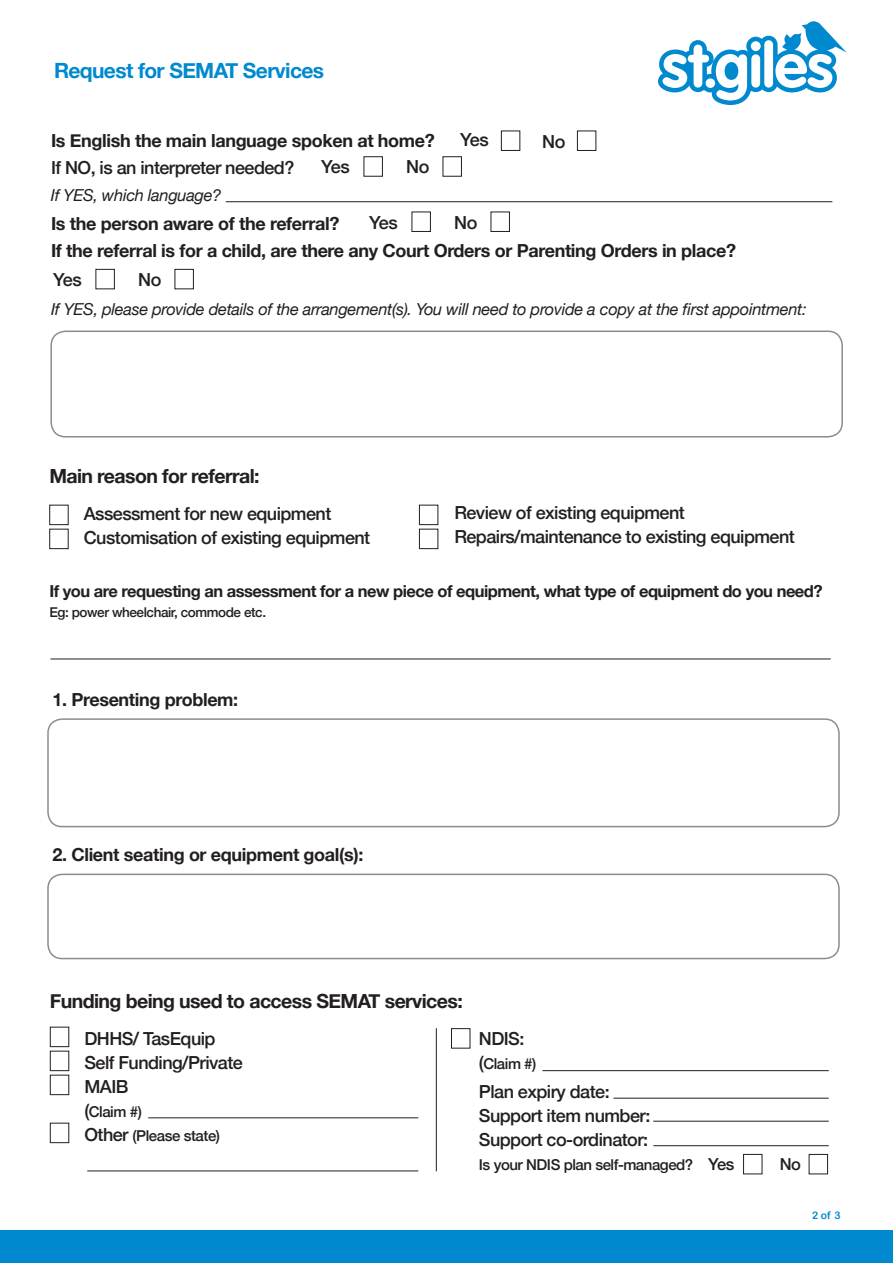
<style>
.page{position:relative;width:893px;height:1263px;background:#fff}
.page>*{position:absolute;margin:0;border:0;box-sizing:border-box;transform-origin:0 0}
.t1{font:700 21px "Helvetica Neue";letter-spacing:-.03em;color:#0089cf}
.t2{font:700 19.5px "Helvetica Neue";letter-spacing:-.03em;color:#231f20}
.t3{font:500 18px/24px "Helvetica Neue";letter-spacing:-.03em;color:#231f20}
.t4{font:700 18px/27px "Helvetica Neue";letter-spacing:-.02em;color:#231f20}
.t5{font:italic 16.5px "Helvetica Neue";letter-spacing:-.02em;color:#231f20}
.t6{font:700 16.5px "Helvetica Neue";letter-spacing:-.03em;color:#231f20}
.t7{font:500 16.5px "Helvetica Neue";color:#231f20}
.t8{font:500 15px/24px "Helvetica Neue";letter-spacing:-.03em;color:#231f20}
.t9{font:500 13.5px "Helvetica Neue";letter-spacing:-.03em;color:#231f20}
.t10{font:10.5px "Arial Rounded MT Bold";color:#0089cf}
.s1{font-size:18px}
</style>
<div class="page">
<div style="left:0;top:1231px;width:893px;height:32px;background:#0089cf"></div>
<svg style="left:658px;top:21px;width:189px;height:84px"></svg>
<div style="left:47px;top:718px;width:793px;height:109px;border:2px solid #8a8c8f;border-radius:14px"></div>
<div style="left:47px;top:873px;width:793px;height:86px;border:2px solid #8a8c8f;border-radius:14px"></div>
<div style="left:50px;top:1027px;width:19px;height:20px;border:1px solid #231f20"></div>
<div style="left:451px;top:1028px;width:19px;height:20px;border:1px solid #231f20"></div>
<div style="left:50px;top:1075px;width:19px;height:20px;border:1px solid #231f20"></div>
<div style="left:50px;top:1051px;width:19px;height:20px;border:1px solid #231f20"></div>
<div style="left:50px;top:1123px;width:19px;height:20px;border:1px solid #231f20"></div>
<div style="left:809px;top:1154px;width:19px;height:20px;border:1px solid #231f20"></div>
<div style="left:743px;top:1154px;width:19px;height:20px;border:1px solid #231f20"></div>
<hr style="left:148px;top:1117px;width:270px;height:1px;background:#231f20">
<hr style="left:542px;top:1070px;width:287px;height:1px;background:#231f20">
<hr style="left:613px;top:1098px;width:216px;height:1px;background:#231f20">
<hr style="left:653px;top:1121px;width:176px;height:1px;background:#231f20">
<hr style="left:653px;top:1145px;width:176px;height:1px;background:#231f20">
<hr style="left:87px;top:1170px;width:331px;height:1px;background:#231f20">
<hr style="left:436px;top:1028px;width:1px;height:143px;background:#231f20">
<div style="left:49px;top:505px;width:20px;height:20px;border:1px solid #231f20"></div>
<div style="left:419px;top:505px;width:19px;height:20px;border:1px solid #231f20"></div>
<div style="left:49px;top:529px;width:20px;height:20px;border:1px solid #231f20"></div>
<div style="left:419px;top:529px;width:19px;height:20px;border:1px solid #231f20"></div>
<hr style="left:50px;top:659px;width:781px;height:1px;background:#231f20">
<div style="left:50px;top:331px;width:793px;height:106px;border:2px solid #8a8c8f;border-radius:14px"></div>
<div style="left:443px;top:156px;width:19px;height:21px;border:1px solid #231f20"></div>
<div style="left:491px;top:212px;width:19px;height:20px;border:1px solid #231f20"></div>
<div style="left:577px;top:131px;width:19px;height:20px;border:1px solid #231f20"></div>
<div style="left:364px;top:156px;width:19px;height:21px;border:1px solid #231f20"></div>
<div style="left:412px;top:212px;width:19px;height:20px;border:1px solid #231f20"></div>
<div style="left:501px;top:131px;width:19px;height:20px;border:1px solid #231f20"></div>
<hr style="left:226px;top:201px;width:606px;height:1px;background:#231f20">
<div style="left:175px;top:269px;width:19px;height:20px;border:1px solid #231f20"></div>
<div style="left:96px;top:269px;width:19px;height:20px;border:1px solid #231f20"></div>
<p class="t1" style="left:54px;top:54px;width:272px">Request for SEMAT Services</p>
<p class="t4" style="left:51px;top:127px;width:385px">Is English the main language spoken at home?</p>
<p class="t3" style="left:51px;top:154px;width:245px">If NO, is an interpreter needed?</p>
<p class="t4" style="left:51px;top:211px;width:687px">Is the person aware of the referral?<br>If the referral is for a child, are there any Court Orders or Parenting Orders in place?</p>
<p class="t3" style="left:460px;top:127px;width:30px">Yes</p>
<p class="t3" style="left:542px;top:129px;width:25px">No</p>
<p class="t3" style="left:321px;top:154px;width:30px">Yes</p>
<p class="t3" style="left:406px;top:154px;width:25px">No</p>
<p class="t5" style="left:51px;top:183px;width:172px">If YES, which language?</p>
<p class="t3" style="left:369px;top:210px;width:30px">Yes</p>
<p class="t3" style="left:454px;top:210px;width:25px">No</p>
<p class="t3" style="left:53px;top:267px;width:30px">Yes</p>
<p class="t3" style="left:138px;top:267px;width:25px">No</p>
<p class="t5" style="left:51px;top:298px;width:757px">If YES, please provide details of the arrangement(s). You will need to provide a copy at the first appointment:</p>
<p class="t2" style="left:49px;top:461px;width:212px">Main reason for referral:</p>
<p class="t3" style="left:84px;top:501px;width:249px">Assessment for new equipment</p>
<p class="t3" style="left:84px;top:525px;width:288px">Customisation of existing equipment</p>
<p class="t6" style="left:49px;top:578px;width:775px">If you are requesting an assessment for a new piece of equipment, what type of equipment do you need?</p>
<p class="t9" style="left:49px;top:601px;width:218px">Eg: power wheelchair, commode etc.</p>
<p class="t3" style="left:454px;top:499px;width:232px">Review of existing equipment</p>
<p class="t3" style="left:454px;top:523px;width:342px">Repairs/maintenance to existing equipment</p>
<p class="t4" style="left:52px;top:687px;width:187px">1. Presenting problem:</p>
<p class="t4" style="left:52px;top:842px;width:312px">2. Client seating or equipment goal(s):</p>
<p class="t2" style="left:50px;top:985px;width:414px">Funding being used to access SEMAT services:</p>
<p class="t3" style="left:84px;top:1026px;width:133px">DHHS/ TasEquip</p>
<p class="t3" style="left:84px;top:1050px;width:160px">Self Funding/Private</p>
<p class="t3" style="left:84px;top:1074px;width:46px">MAIB</p>
<p class="t8" style="left:84px;top:1099px;width:137px"><span class="s1">(</span>Claim #)<br><span class="s1">Other</span> (Please state)</p>
<p class="t3" style="left:479px;top:1026px;width:47px">NDIS:</p>
<p class="t8" style="left:479px;top:1051px;width:59px"><span class="s1">(</span>Claim #)</p>
<p class="t3" style="left:479px;top:1078px;width:173px">Plan expiry date:<br>Support item number:<br>Support co-ordinator:</p>
<p class="t8" style="left:479px;top:1151px;width:216px">Is your NDIS plan self-managed?</p>
<p class="t7" style="left:708px;top:1150px;width:28px">Yes</p>
<p class="t7" style="left:780px;top:1150px;width:23px">No</p>
<p class="t10" style="left:812px;top:1209px;width:30px">2 of 3</p>
</div>
